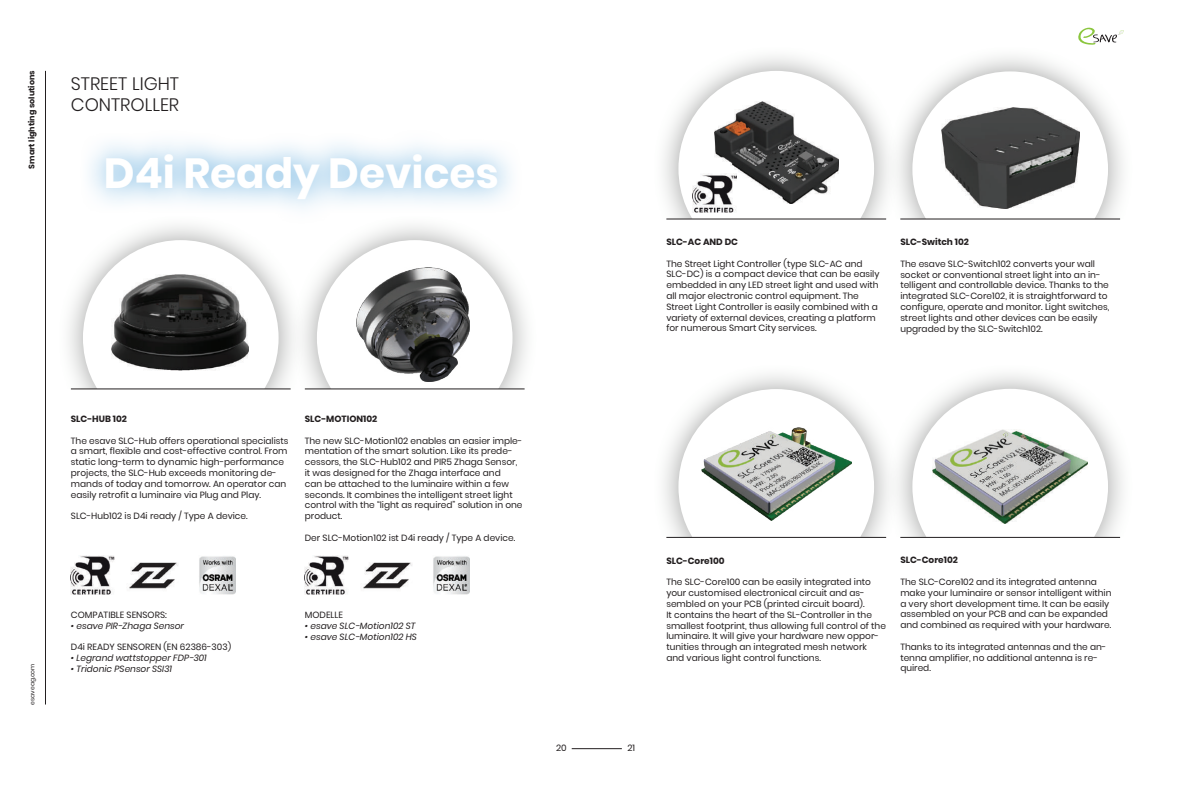
<style>
.page{position:relative;width:1191px;height:791px;background:#fff}
.page>*{position:absolute;margin:0;border:0;box-sizing:border-box;transform-origin:0 0}
.t1{font:700 42px "Poppins";color:#fff}
.t2{font:300 18px/21.6px "Poppins";color:#231f20}
.t3{font:9px/10.8px "Poppins";color:#231f20}
.t4{font:italic 9px "Poppins";color:#231f20}
.t5{font:700 9px "Poppins";color:#231f20}
.t6{font:700 8px "Poppins";color:#231f20}
.t7{font:6px "Poppins";color:#231f20}
</style>
<div class="page">
<hr style="left:45px;top:71px;width:1px;height:633px;background:#231f20">
<hr style="left:572px;top:748px;width:50px;height:1px;background:#231f20">
<svg style="left:1078px;top:28px;width:46px;height:17px"></svg>
<div style="left:652px;top:45px;width:248px;height:247px;background:#7f807f;opacity:.75"></div>
<div style="left:678px;top:71px;width:196px;height:195px;background:#fff;border-radius:50%"></div>
<img style="left:714px;top:102px;width:124px;height:101px">
<img style="left:693px;top:173px;width:47px;height:40px">
<div style="left:886px;top:46px;width:248px;height:247px;background:#7f807f;opacity:.75"></div>
<div style="left:912px;top:71px;width:196px;height:196px;background:#fff;border-radius:50%"></div>
<img style="left:941px;top:108px;width:138px;height:101px">
<div style="left:652px;top:363px;width:248px;height:248px;background:#7f807f;opacity:.75"></div>
<div style="left:678px;top:389px;width:196px;height:196px;background:#fff;border-radius:50%"></div>
<img style="left:701px;top:427px;width:150px;height:94px">
<div style="left:886px;top:363px;width:248px;height:247px;background:#7f807f;opacity:.75"></div>
<div style="left:912px;top:389px;width:196px;height:195px;background:#fff;border-radius:50%"></div>
<img style="left:933px;top:430px;width:154px;height:93px">
<div style="left:291px;top:214px;width:247px;height:248px;background:#7f807f;opacity:.75"></div>
<div style="left:317px;top:240px;width:195px;height:196px;background:#fff;border-radius:50%"></div>
<img style="left:356px;top:268px;width:113px;height:113px">
<div style="left:298px;top:389px;width:233px;height:98px;background:#fff"></div>
<hr style="left:305px;top:389px;width:219px;height:1px;background:#231f20">
<img style="left:305px;top:555px;width:164px;height:39px">
<div style="left:57px;top:214px;width:248px;height:248px;background:#7f807f;opacity:.75"></div>
<div style="left:83px;top:240px;width:195px;height:196px;background:#fff;border-radius:50%"></div>
<img style="left:112px;top:274px;width:137px;height:97px">
<div style="left:64px;top:389px;width:234px;height:98px;background:#fff"></div>
<hr style="left:71px;top:389px;width:220px;height:1px;background:#231f20">
<img style="left:71px;top:555px;width:165px;height:39px">
<svg style="left:80px;top:143px;width:442px;height:81px"></svg>
<div style="left:659px;top:219px;width:234px;height:98px;background:#fff"></div>
<div style="left:867px;top:219px;width:273px;height:98px;background:#fff"></div>
<hr style="left:666px;top:219px;width:220px;height:1px;background:#231f20">
<hr style="left:900px;top:219px;width:220px;height:1px;background:#231f20">
<div style="left:642px;top:537px;width:502px;height:98px;background:#fff"></div>
<hr style="left:666px;top:537px;width:220px;height:1px;background:#231f20">
<hr style="left:900px;top:537px;width:220px;height:1px;background:#231f20">
<p class="t6" style="left:27px;top:169px;width:100px;rotate:-90deg">Smart lighting solutions</p>
<p class="t7" style="left:29px;top:704px;width:42px;rotate:-90deg">esaveag.com</p>
<h2 class="t2" style="left:71px;top:73px;width:110px">STREET LIGHT<br>CONTROLLER</h2>
<h1 class="t1" style="left:104px;top:149px;width:396px">D4i Ready Devices</h1>
<p class="t5" style="left:71px;top:414px;width:58px">SLC-HUB 102</p>
<p class="t3" style="left:71px;top:435px;width:219px">The esave SLC-Hub offers operational specialists a smart, flexible and cost-effective control. From static long-term to dynamic high-performance projects, the SLC-Hub exceeds monitoring de&shy;mands of today and tomorrow. An operator can easily retrofit a luminaire via Plug and Play.</p>
<p class="t3" style="left:71px;top:511px;width:178px">SLC-Hub102 is D4i ready / Type A device.</p>
<p class="t5" style="left:305px;top:414px;width:74px">SLC-MOTION102</p>
<p class="t3" style="left:305px;top:435px;width:219px">The new SLC-Motion102 enables an easier imple&shy;mentation of the smart solution. Like its prede&shy;cessors, the SLC-Hub102 and PIR5 Zhaga Sensor, it was designed for the Zhaga interface and<br>can be attached to the luminaire within a few seconds. It combines the intelligent street light control with the “light as required” solution in one product.</p>
<p class="t3" style="left:305px;top:532px;width:212px">Der SLC-Motion102 ist D4i ready / Type A device.</p>
<p class="t3" style="left:71px;top:609px;width:97px">COMPATIBLE SENSORS:</p>
<p class="t4" style="left:71px;top:620px;width:115px">• esave PIR-Zhaga Sensor</p>
<p class="t3" style="left:71px;top:642px;width:162px">D4i READY SENSOREN (EN 62386-303)</p>
<p class="t4" style="left:71px;top:653px;width:137px">• Legrand wattstopper FDP-301</p>
<p class="t4" style="left:71px;top:663px;width:103px">• Tridonic PSensor SSI31</p>
<p class="t3" style="left:305px;top:609px;width:40px">MODELLE</p>
<p class="t4" style="left:305px;top:620px;width:112px">• esave SLC-Motion102 ST</p>
<p class="t4" style="left:305px;top:631px;width:114px">• esave SLC-Motion102 HS</p>
<p class="t5" style="left:666px;top:237px;width:73px">SLC-AC AND DC</p>
<p class="t3" style="left:666px;top:258px;width:214px">The Street Light Controller (type SLC-AC and SLC-DC) is a compact device that can be easily embedded in any LED street light and used with all major electronic control equipment. The Street Light Controller is easily combined with a variety of external devices, creating a platform for numerous Smart City services.</p>
<p class="t5" style="left:900px;top:237px;width:70px">SLC-Switch 102</p>
<p class="t3" style="left:900px;top:258px;width:211px">The esave SLC-Switch102 converts your wall socket or conventional street light into an in&shy;telligent and controllable device. Thanks to the integrated SLC-Core102, it is straightforward to configure, operate and monitor. Light switches, street lights and other devices can be easily upgraded by the SLC-Switch102.</p>
<p class="t3" style="left:556px;top:742px;width:12px">20</p>
<p class="t3" style="left:627px;top:742px;width:9px">21</p>
<p class="t5" style="left:666px;top:555px;width:60px">SLC-Core100</p>
<p class="t3" style="left:666px;top:577px;width:221px">The SLC-Core100 can be easily integrated into your customised electronical circuit and as&shy;sembled on your PCB (printed circuit board).<br>It contains the heart of the SL-Controller in the smallest footprint, thus allowing full control of the luminaire. It will give your hardware new oppor&shy;tunities through an integrated mesh network and various light control functions.</p>
<p class="t5" style="left:900px;top:555px;width:59px">SLC-Core102</p>
<p class="t3" style="left:900px;top:576px;width:213px">The SLC-Core102 and its integrated antenna make your luminaire or sensor intelligent within a very short development time. It can be easily assembled on your PCB and can be expanded and combined as required with your hardware.</p>
<p class="t3" style="left:900px;top:641px;width:208px">Thanks to its integrated antennas and the an&shy;tenna amplifier, no additional antenna is re&shy;quired.</p>
</div>
